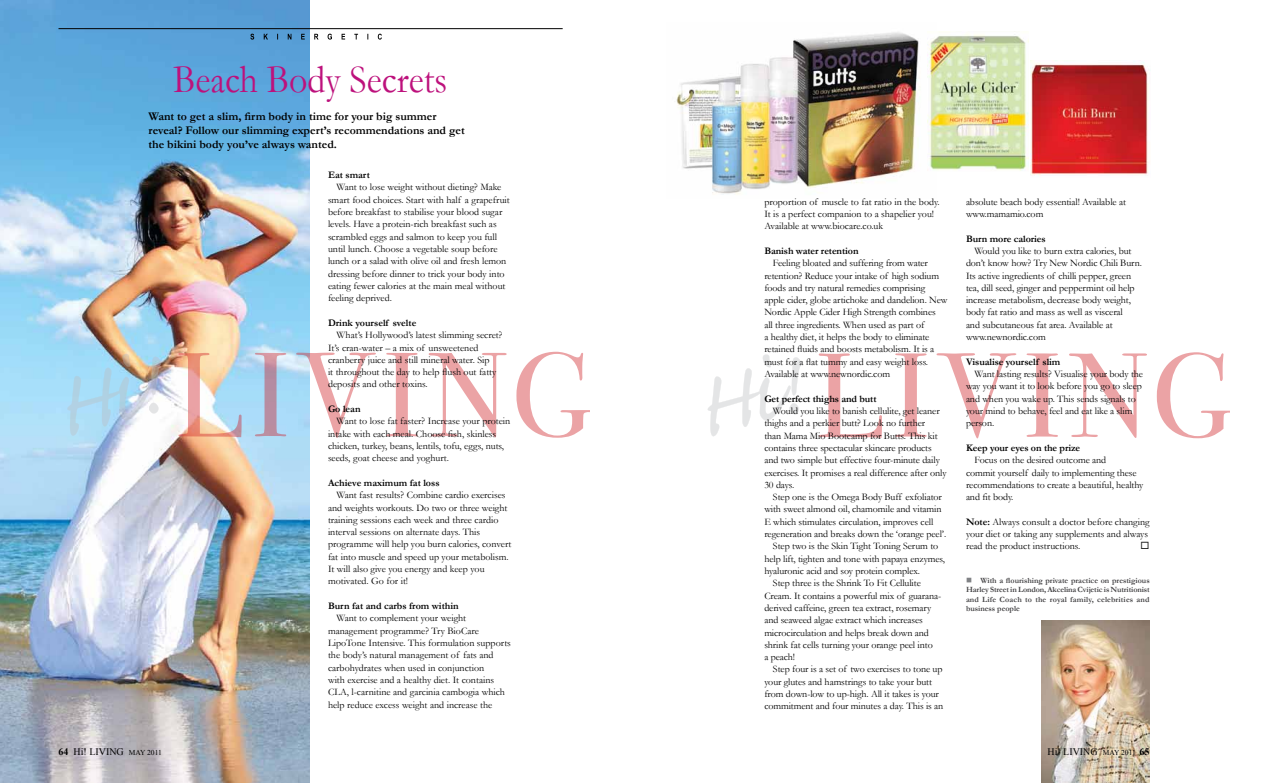
<style>
.page{position:relative;width:1276px;height:783px;background:#fff}
.page>*{position:absolute;margin:0;border:0;box-sizing:border-box;transform-origin:0 0}
.t1{font:40px "Garamond";color:#bd117c;scale:.9 1}
.t2{font:700 11.8px/14.2px "Garamond";color:#000}
.t3{font:10px/12.3px "Garamond";letter-spacing:-.005em;color:#000}
.t4{font:700 10px "Garamond";letter-spacing:-.005em;color:#000}
.t5{font:10px "Times New Roman";color:#000}
.t6{font:700 8px/9.6px "Garamond";letter-spacing:.02em;color:#414042;text-align:justify}
.s1{font-weight:700}
.s2{font-size:7.5px}
.s3{color:#808285}
</style>
<div class="page">
<img style="left:0;top:0;width:310px;height:782px">
<hr style="left:58px;top:28px;width:504px;height:1px;background:#000">
<svg style="left:250px;top:34px;width:132px;height:6px"></svg>
<img style="left:1042px;top:620px;width:107px;height:162px">
<img style="left:676px;top:32px;width:244px;height:163px">
<img style="left:927px;top:34px;width:101px;height:137px">
<img style="left:1030px;top:60px;width:119px;height:116px">
<img style="left:67px;top:353px;width:94px;height:83px">
<svg style="left:178px;top:353px;width:64px;height:84px"></svg>
<svg style="left:255px;top:353px;width:31px;height:83px;background:#b3bbd3"></svg>
<svg style="left:296px;top:352px;width:80px;height:86px"></svg>
<svg style="left:386px;top:353px;width:31px;height:83px"></svg>
<svg style="left:429px;top:353px;width:77px;height:84px"></svg>
<svg style="left:516px;top:351px;width:73px;height:86px"></svg>
<svg style="left:707px;top:354px;width:94px;height:82px"></svg>
<svg style="left:819px;top:353px;width:63px;height:84px"></svg>
<svg style="left:895px;top:353px;width:31px;height:84px"></svg>
<svg style="left:936px;top:353px;width:80px;height:85px"></svg>
<svg style="left:1026px;top:353px;width:32px;height:84px"></svg>
<svg style="left:1069px;top:353px;width:78px;height:85px"></svg>
<svg style="left:1156px;top:352px;width:73px;height:86px"></svg>
<h1 class="t1" style="left:173px;top:52px;width:306px">Beach Body Secrets</h1>
<p class="t2" style="left:148px;top:109px;width:318px">Want to get a slim, firm body in time for your big summer reveal? Follow our slimming expert’s recommendations and get the bikini body you’ve always wanted.</p>
<p class="t5" style="left:58px;top:744px;width:105px"><span class="s1">64</span> Hi! LIVING <span class="s2">MAY 2011</span></p>
<p class="t4" style="left:328px;top:168px;width:43px">Eat smart</p>
<p class="t3" style="left:328px;top:181px;width:183px;text-indent:9px">Want to lose weight without dieting? Make smart food choices. Start with half a grapefruit before breakfast to stabilise your blood sugar levels. Have a protein-rich breakfast such as scrambled eggs and salmon to keep you full until lunch. Choose a vegetable soup before lunch or a salad with olive oil and fresh lemon dressing before dinner to trick your body into eating fewer calories at the main meal without feeling deprived.</p>
<p class="t4" style="left:328px;top:316px;width:90px">Drink yourself svelte</p>
<p class="t3" style="left:328px;top:328px;width:176px;text-indent:9px">What’s Hollywood’s latest slimming secret?<br>It’s cran-water – a mix of unsweetened cranberry juice and still mineral water. Sip<br>it throughout the day to help flush out fatty deposits and other toxins.</p>
<p class="t4" style="left:328px;top:402px;width:34px">Go lean</p>
<p class="t3" style="left:328px;top:414px;width:184px;text-indent:9px">Want to lose fat faster? Increase your protein intake with each meal. Choose fish, skinless chicken, turkey, beans, lentils, tofu, eggs, nuts, seeds, goat cheese and yoghurt.</p>
<p class="t4" style="left:328px;top:476px;width:113px">Achieve maximum fat loss</p>
<p class="t3" style="left:328px;top:488px;width:185px;text-indent:9px">Want fast results? Combine cardio exercises and weights workouts. Do two or three weight training sessions each week and three cardio interval sessions on alternate days. This programme will help you burn calories, convert fat into muscle and speed up your metabolism.<br>It will also give you energy and keep you motivated. Go for it!</p>
<p class="t4" style="left:328px;top:599px;width:132px">Burn fat and carbs from within</p>
<p class="t3" style="left:328px;top:611px;width:184px;text-indent:9px">Want to complement your weight management programme? Try BioCare LipoTone Intensive. This formulation supports the body’s natural management of fats and carbohydrates when used in conjunction<br>with exercise and a healthy diet. It contains CLA, l-carnitine and garcinia cambogia which help reduce excess weight and increase the</p>
<p class="t3" style="left:764px;top:195px;width:177px">proportion of muscle to fat ratio in the body.<br>It is a perfect companion to a shapelier you!<br>Available at www.biocare.co.uk</p>
<p class="t4" style="left:764px;top:244px;width:96px">Banish water retention</p>
<p class="t3" style="left:764px;top:256px;width:185px;text-indent:9px">Feeling bloated and suffering from water retention? Reduce your intake of high sodium foods and try natural remedies comprising apple cider, globe artichoke and dandelion. New Nordic Apple Cider High Strength combines<br>all three ingredients. When used as part of<br>a healthy diet, it helps the body to eliminate retained fluids and boosts metabolism. It is a must for a flat tummy and easy weight loss.<br>Available at www.newnordic.com</p>
<p class="t4" style="left:764px;top:391px;width:114px">Get perfect thighs and butt</p>
<p class="t3" style="left:764px;top:404px;width:184px;text-indent:9px">Would you like to banish cellulite, get leaner thighs and a perkier butt? Look no further<br>than Mama Mio Bootcamp for Butts. This kit contains three spectacular skincare products and two simple but effective four-minute daily exercises. It promises a real difference after only 30 days.</p>
<p class="t3" style="left:773px;top:490px;width:170px">Step one is the Omega Body Buff exfoliator</p>
<p class="t3" style="left:764px;top:502px;width:179px">with sweet almond oil, chamomile and vitamin</p>
<p class="t3" style="left:764px;top:515px;width:170px">E which stimulates circulation, improves cell</p>
<p class="t3" style="left:764px;top:527px;width:183px">regeneration and breaks down the ‘orange peel’.</p>
<p class="t3" style="left:773px;top:539px;width:167px">Step two is the Skin Tight Toning Serum to</p>
<p class="t3" style="left:764px;top:552px;width:182px">help lift, tighten and tone with papaya enzymes,</p>
<p class="t3" style="left:764px;top:564px;width:157px">hyaluronic acid and soy protein complex.</p>
<p class="t3" style="left:773px;top:576px;width:149px">Step three is the Shrink To Fit Cellulite</p>
<p class="t3" style="left:764px;top:589px;width:178px">Cream. It contains a powerful mix of guarana-</p>
<p class="t3" style="left:764px;top:601px;width:168px">derived caffeine, green tea extract, rosemary</p>
<p class="t3" style="left:764px;top:613px;width:160px">and seaweed algae extract which increases</p>
<p class="t3" style="left:764px;top:625px;width:166px">microcirculation and helps break down and</p>
<p class="t3" style="left:764px;top:638px;width:170px">shrink fat cells turning your orange peel into</p>
<p class="t3" style="left:764px;top:650px;width:32px">a peach!</p>
<p class="t3" style="left:773px;top:662px;width:171px">Step four is a set of two exercises to tone up</p>
<p class="t3" style="left:764px;top:675px;width:169px">your glutes and hamstrings to take your butt</p>
<p class="t3" style="left:764px;top:687px;width:176px">from down-low to up-high. All it takes is your</p>
<p class="t3" style="left:764px;top:699px;width:180px">commitment and four minutes a day. This is an</p>
<p class="t3" style="left:966px;top:195px;width:161px">absolute beach body essential! Available at www.mamamio.com</p>
<p class="t4" style="left:966px;top:231px;width:81px">Burn more calories</p>
<p class="t3" style="left:966px;top:244px;width:177px;text-indent:9px">Would you like to burn extra calories, but don’t know how? Try New Nordic Chili Burn.<br>Its active ingredients of chilli pepper, green tea, dill seed, ginger and peppermint oil help increase metabolism, decrease body weight, body fat ratio and mass as well as visceral<br>and subcutaneous fat area. Available at www.newnordic.com</p>
<p class="t4" style="left:966px;top:354px;width:96px">Visualise yourself slim</p>
<p class="t3" style="left:966px;top:367px;width:179px;text-indent:9px">Want lasting results? Visualise your body the way you want it to look before you go to sleep and when you wake up. This sends signals to your mind to behave, feel and eat like a slim person.</p>
<p class="t4" style="left:966px;top:441px;width:116px">Keep your eyes on the prize</p>
<p class="t3" style="left:966px;top:453px;width:179px;text-indent:9px">Focus on the desired outcome and<br>commit yourself daily to implementing these recommendations to create a beautiful, healthy and fit body.</p>
<p class="t3" style="left:966px;top:515px;width:185px"><span class="s1">Note:</span> Always consult a doctor before changing your diet or taking any supplements and always read the product instructions.</p>
<p class="t6" style="left:966px;top:575px;width:185px"><span class="s3">■</span> With a flourishing private practice on prestigious Harley Street in London, Akcelina Cvijetic is Nutritionist and Life Coach to the royal family, celebrities and business people</p>
<p class="t5" style="left:1047px;top:744px;width:104px">Hi! LIVING <span class="s2">MAY 2011</span> <span class="s1">65</span></p>
</div>
